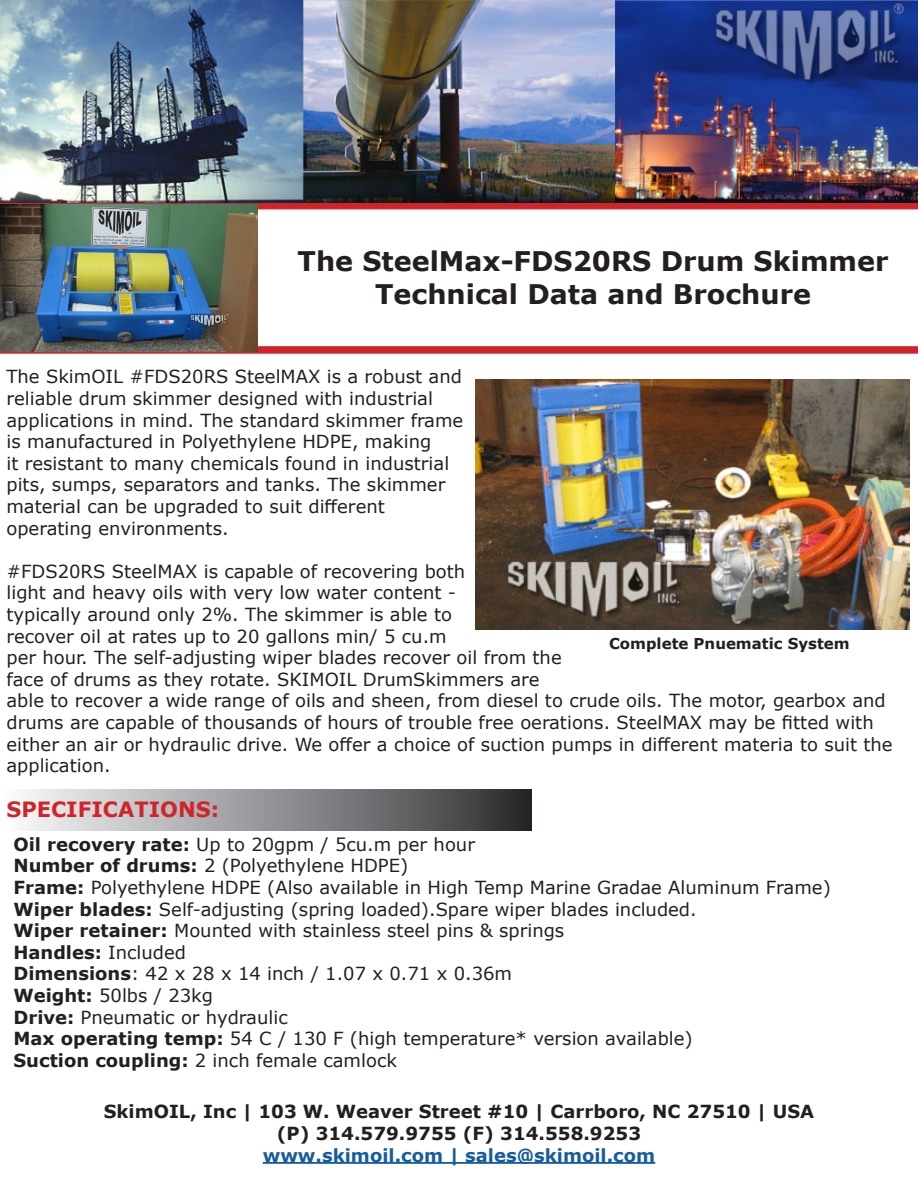
<style>
.page{position:relative;width:918px;height:1188px;background:#fff}
.page>*{position:absolute;margin:0;border:0;box-sizing:border-box;transform-origin:0 0}
.t1{font:700 27px "Verdana";color:#231f20}
.t2{font:700 21px "Verdana";color:#d1232a}
.t3{font:18px/21.6px "Verdana";color:#231f20}
.t4{font:700 18px "Verdana";color:#231f20}
.t5{font:700 18px "Verdana";color:#175d9e}
.t6{font:700 15px "Verdana";color:#231f20}
.s1{font-weight:700}
.s2{font-weight:400}
</style>
<div class="page">
<hr style="left:263px;top:1162px;width:392px;height:2px;background:#175d9e">
<div style="left:0;top:202px;width:918px;height:7px;background:#d1232a"></div>
<div style="left:0;top:346px;width:918px;height:8px;background:#d1232a"></div>
<img style="left:0;top:0;width:918px;height:202px">
<img style="left:707px;top:0;width:207px;height:95px">
<div style="left:0;top:790px;width:531px;height:40px;background:linear-gradient(to right,#fcfeff,#2d2d30)"></div>
<img style="left:0;top:204px;width:257px;height:147px">
<img style="left:475px;top:380px;width:434px;height:249px">
<p class="t1" style="left:298px;top:242px;width:592px">The SteelMax-FDS20RS Drum Skimmer</p>
<p class="t1" style="left:375px;top:275px;width:437px">Technical Data and Brochure</p>
<p class="t3" style="left:6px;top:366px;width:458px">The SkimOIL #FDS20RS SteelMAX is a robust and reliable drum skimmer designed with industrial applications in mind. The standard skimmer frame is manufactured in Polyethylene HDPE, making<br>it resistant to many chemicals found in industrial pits, sumps, separators and tanks. The skimmer material can be upgraded to suit different</p>
<p class="t3" style="left:6px;top:517px;width:224px">operating environments.</p>
<p class="t3" style="left:6px;top:560px;width:888px">#FDS20RS SteelMAX is capable of recovering both<br>light and heavy oils with very low water content -<br>typically around only 2%. The skimmer is able to<br>recover oil at rates up to 20 gallons min/ 5 cu.m<br>per hour. The self-adjusting wiper blades recover oil from the<br>face of drums as they rotate. SKIMOIL DrumSkimmers are<br>able to recover a wide range of oils and sheen, from diesel to crude oils. The motor, gearbox and drums are capable of thousands of hours of trouble free oerations. SteelMAX may be fitted with either an air or hydraulic drive. We offer a choice of suction pumps in different materia to suit the application.</p>
<p class="t2" style="left:6px;top:795px;width:214px">SPECIFICATIONS:</p>
<p class="t3" style="left:14px;top:833px;width:463px"><span class="s1">Oil recovery rate:</span> Up to 20gpm / 5cu.m per hour</p>
<p class="t3" style="left:14px;top:855px;width:396px"><span class="s1">Number of drums:</span> 2 (Polyethylene HDPE)</p>
<p class="t3" style="left:14px;top:876px;width:819px"><span class="s1">Frame:</span> Polyethylene HDPE (Also available in High Temp Marine Gradae Aluminum Frame)</p>
<p class="t3" style="left:14px;top:898px;width:685px"><span class="s1">Wiper blades:</span> Self-adjusting (spring loaded).Spare wiper blades included.</p>
<p class="t3" style="left:14px;top:920px;width:552px"><span class="s1">Wiper retainer:</span> Mounted with stainless steel pins &amp; springs</p>
<p class="t4" style="left:14px;top:939px;width:174px">Handles: <span class="s2">Included</span></p>
<p class="t3" style="left:14px;top:963px;width:500px"><span class="s1">Dimensions</span>: 42 x 28 x 14 inch / 1.07 x 0.71 x 0.36m</p>
<p class="t3" style="left:14px;top:984px;width:201px"><span class="s1">Weight:</span> 50lbs / 23kg</p>
<p class="t3" style="left:14px;top:1006px;width:276px"><span class="s1">Drive:</span> Pneumatic or hydraulic</p>
<p class="t3" style="left:14px;top:1028px;width:681px"><span class="s1">Max operating temp:</span> 54 C / 130 F (high temperature* version available)</p>
<p class="t3" style="left:14px;top:1049px;width:385px"><span class="s1">Suction coupling:</span> 2 inch female camlock</p>
<p class="t6" style="left:609px;top:633px;width:242px">Complete Pnuematic System</p>
<p class="t4" style="left:104px;top:1099px;width:712px">SkimOIL, Inc | 103 W. Weaver Street #10 | Carrboro, NC 27510 | USA</p>
<p class="t4" style="left:277px;top:1121px;width:366px">(P) 314.579.9755 (F) 314.558.9253</p>
<p class="t5" style="left:263px;top:1142px;width:394px">www.skimoil.com | sales@skimoil.com</p>
</div>
